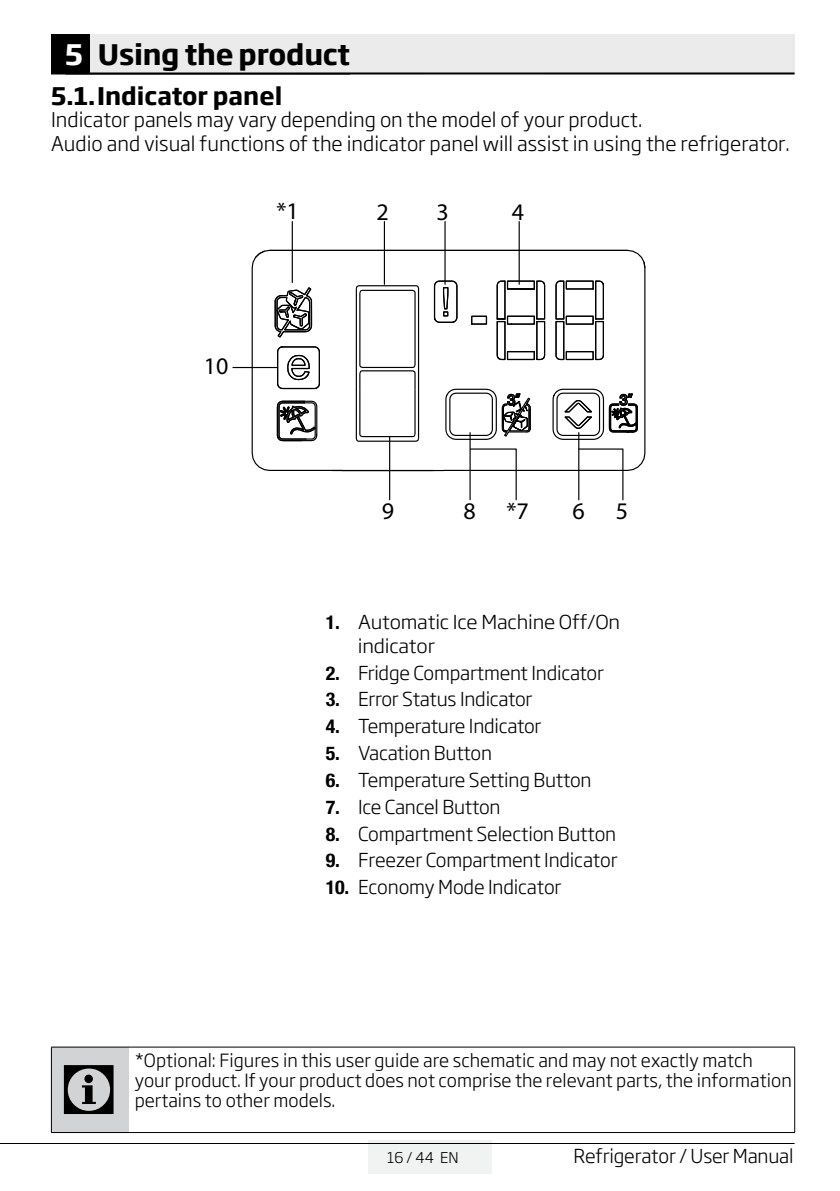
<style>
.page{position:relative;width:840px;height:1191px;background:#fff}
.page>*{position:absolute;margin:0;border:0;box-sizing:border-box;transform-origin:0 0}
.t1{font:72px "ZIWARNUN";color:#000}
.t2{font:700 28px "Soho Gothic Pro";letter-spacing:-.01em;color:#000}
.t3{font:700 24px "Soho Gothic Pro";color:#000}
.t4{font:500 23.8px "Win Soft Pro";color:#000}
.t5{font:300 20px/24px "Soho Gothic Pro";color:#000}
.t6{font:300 19px "Soho Gothic Pro";letter-spacing:-.01em;color:#000}
.t7{font:300 19px/24px "Soho Gothic Pro";letter-spacing:-.01em;color:#000;scale:1.05 1}
.t8{font:300 18px/20px "Soho Gothic Pro";color:#000}
.t9{font:300 14.6px "Soho Gothic Pro";color:#000}
.s1{color:#fff}
.s2{font-family:"Helvetica Neue LT Pro";font-weight:700;font-stretch:condensed}
</style>
<div class="page">
<div style="left:368px;top:1140px;width:123px;height:33px;background:#f1f2f2"></div>
<hr style="left:0;top:1143px;width:794px;height:1px;background:#000">
<div style="left:51px;top:34px;width:39px;height:40px;background:#000"></div>
<div style="left:90px;top:34px;width:704px;height:40px;background:#ebebec"></div>
<hr style="left:51px;top:72px;width:743px;height:2px;background:#000">
<hr style="left:65px;top:74px;width:285px;height:1px;background:#000">
<div style="left:51px;top:1047px;width:78px;height:85px;background:#d1d3d4"></div>
<hr style="left:51px;top:1132px;width:78px;height:1px;background:#000">
<hr style="left:129px;top:1132px;width:665px;height:1px;background:#000">
<hr style="left:51px;top:1046px;width:78px;height:1px;background:#000">
<hr style="left:51px;top:1047px;width:1px;height:85px;background:#000">
<hr style="left:129px;top:1046px;width:665px;height:1px;background:#000">
<hr style="left:793px;top:1047px;width:1px;height:85px;background:#000">
<svg style="left:251px;top:249px;width:394px;height:223px"></svg>
<svg style="left:254px;top:250px;width:12px;height:9px"></svg>
<hr style="left:269px;top:250px;width:358px;height:1px;background:#000">
<svg style="left:642px;top:261px;width:4px;height:8px"></svg>
<svg style="left:331px;top:469px;width:103px;height:3px"></svg>
<svg style="left:444px;top:385px;width:87px;height:56px"></svg>
<hr style="left:383px;top:222px;width:2px;height:62px;background:#000">
<hr style="left:444px;top:222px;width:1px;height:62px;background:#000">
<hr style="left:518px;top:222px;width:1px;height:62px;background:#000">
<svg style="left:577px;top:448px;width:46px;height:53px"></svg>
<svg style="left:469px;top:448px;width:48px;height:53px"></svg>
<hr style="left:578px;top:432px;width:1px;height:68px;background:#000">
<hr style="left:469px;top:432px;width:1px;height:68px;background:#000">
<hr style="left:389px;top:437px;width:1px;height:63px;background:#000">
<svg style="left:354px;top:284px;width:66px;height:158px"></svg>
<hr style="left:233px;top:367px;width:44px;height:1px;background:#000">
<svg style="left:274px;top:221px;width:46px;height:222px"></svg>
<svg style="left:551px;top:388px;width:87px;height:53px"></svg>
<h2 class="t2" style="left:65px;top:33px;width:286px"><span class="s1">5</span> Using the product</h2>
<p class="t3" style="left:51px;top:77px;width:232px">5.1.Indicator panel</p>
<p class="t5" style="left:51px;top:107px;width:739px">Indicator panels may vary depending on the model of your product.<br>Audio and visual functions of the indicator panel will assist in using the refrigerator.</p>
<p class="t4" style="left:276px;top:196px;width:24px">*1</p>
<p class="t4" style="left:376px;top:197px;width:14px">2</p>
<p class="t4" style="left:436px;top:197px;width:14px">3</p>
<p class="t4" style="left:511px;top:197px;width:14px">4</p>
<p class="t4" style="left:204px;top:351px;width:26px">10</p>
<p class="t4" style="left:381px;top:496px;width:14px">9</p>
<p class="t4" style="left:463px;top:496px;width:14px">8</p>
<p class="t4" style="left:506px;top:496px;width:24px">*7</p>
<p class="t4" style="left:572px;top:496px;width:14px">6</p>
<p class="t4" style="left:615px;top:496px;width:14px">5</p>
<p class="t7" style="left:357px;top:608px;width:251px;text-indent:-32px"><span class="s2">1.</span> Automatic Ice Machine Off/On indicator</p>
<p class="t6" style="left:325px;top:658px;width:279px"><span class="s2">2.</span> Fridge Compartment Indicator</p>
<p class="t6" style="left:325px;top:684px;width:208px"><span class="s2">3.</span> Error Status Indicator</p>
<p class="t6" style="left:325px;top:711px;width:217px"><span class="s2">4.</span> Temperature Indicator</p>
<p class="t6" style="left:325px;top:738px;width:168px"><span class="s2">5.</span> Vacation Button</p>
<p class="t6" style="left:325px;top:765px;width:267px"><span class="s2">6.</span> Temperature Setting Button</p>
<p class="t6" style="left:325px;top:792px;width:176px"><span class="s2">7.</span> Ice Cancel Button</p>
<p class="t6" style="left:325px;top:819px;width:292px"><span class="s2">8.</span> Compartment Selection Button</p>
<p class="t6" style="left:325px;top:845px;width:293px"><span class="s2">9.</span> Freezer Compartment Indicator</p>
<p class="t6" style="left:325px;top:872px;width:237px"><span class="s2">10.</span> Economy Mode Indicator</p>
<h1 class="t1" style="left:60px;top:1051px;width:63px">C</h1>
<p class="t8" style="left:135px;top:1049px;width:658px">*Optional: Figures in this user guide are schematic and may not exactly match your product. If your product does not comprise the relevant parts, the information pertains to other models.</p>
<p class="t9" style="left:387px;top:1146px;width:73px">16 / 44 EN</p>
<p class="t6" style="left:573px;top:1141px;width:221px">Refrigerator / User Manual</p>
</div>
